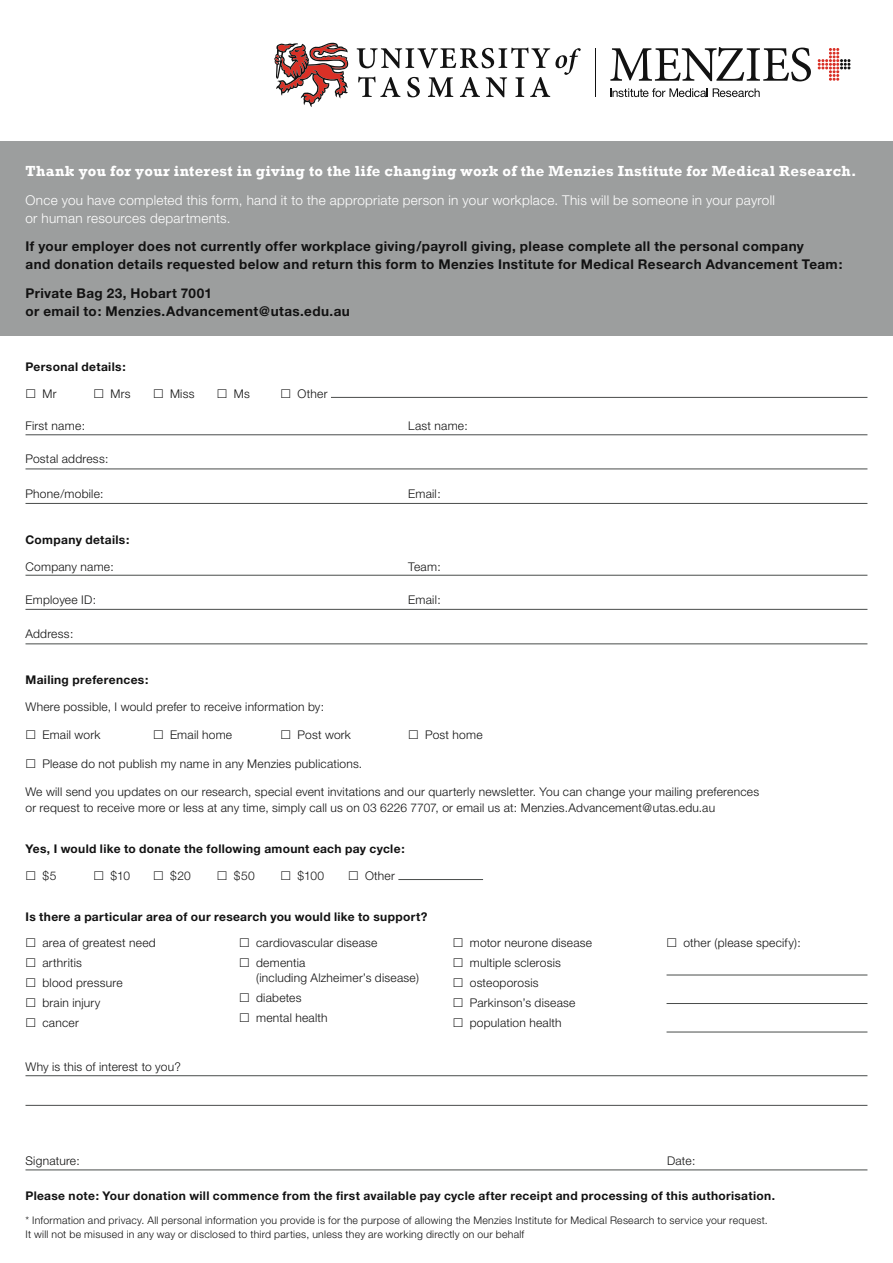
<style>
.page{position:relative;width:893px;height:1263px;background:#fff}
.page>*{position:absolute;margin:0;border:0;box-sizing:border-box;transform-origin:0 0}
.t1{font:700 15px "Rockwell";letter-spacing:.02em;color:#fff}
.t2{font:700 13.5px/18px "Helvetica Neue";letter-spacing:.03em;color:#121212}
.t3{font:300 13.5px/18px "Helvetica Neue";letter-spacing:.02em;color:#fff}
.t4{font:300 12px/20px "Helvetica Neue";letter-spacing:.02em;color:#121212}
.t5{font:700 12px "Helvetica Neue";letter-spacing:.025em;color:#121212}
.t6{font:300 10.5px/13.5px "Helvetica Neue";letter-spacing:.025em;color:#121212}
</style>
<div class="page">
<div style="left:0;top:141px;width:893px;height:195px;background:#9c9e9e"></div>
<svg style="left:818px;top:48px;width:32px;height:33px"></svg>
<svg style="left:610px;top:47px;width:201px;height:34px"></svg>
<hr style="left:595px;top:48px;width:1px;height:49px;background:#121212">
<svg style="left:357px;top:48px;width:224px;height:49px"></svg>
<svg style="left:274px;top:43px;width:75px;height:64px"></svg>
<svg style="left:610px;top:88px;width:150px;height:9px"></svg>
<hr style="left:331px;top:397px;width:536px;height:1px;background:#494c4b">
<hr style="left:26px;top:469px;width:841px;height:1px;background:#494c4b">
<hr style="left:26px;top:503px;width:841px;height:1px;background:#494c4b">
<hr style="left:26px;top:434px;width:841px;height:1px;background:#494c4b">
<hr style="left:398px;top:879px;width:85px;height:1px;background:#494c4b">
<hr style="left:26px;top:609px;width:841px;height:1px;background:#494c4b">
<hr style="left:26px;top:644px;width:841px;height:1px;background:#494c4b">
<hr style="left:26px;top:575px;width:841px;height:1px;background:#494c4b">
<hr style="left:666px;top:975px;width:201px;height:1px;background:#494c4b">
<hr style="left:666px;top:1003px;width:201px;height:1px;background:#494c4b">
<hr style="left:666px;top:1032px;width:201px;height:1px;background:#494c4b">
<hr style="left:26px;top:1105px;width:841px;height:1px;background:#494c4b">
<hr style="left:26px;top:1075px;width:841px;height:1px;background:#494c4b">
<hr style="left:26px;top:1170px;width:841px;height:1px;background:#494c4b">
<p class="t1" style="left:26px;top:162px;width:833px">Thank you for your interest in giving to the life changing work of the Menzies Institute for Medical Research.</p>
<p class="t3" style="left:26px;top:191px;width:751px">Once you have completed this form, hand it to the appropriate person in your workplace. This will be someone in your payroll or human resources departments.</p>
<p class="t2" style="left:26px;top:237px;width:818px">If your employer does not currently offer workplace giving/payroll giving, please complete all the personal company<br>and donation details requested below and return this form to Menzies Institute for Medical Research Advancement Team:</p>
<p class="t2" style="left:26px;top:284px;width:326px">Private Bag 23, Hobart 7001<br>or email to: Menzies.Advancement@utas.edu.au</p>
<p class="t5" style="left:26px;top:359px;width:102px">Personal details:</p>
<p class="t4" style="left:42px;top:383px;width:16px">Mr</p>
<p class="t4" style="left:110px;top:383px;width:22px">Mrs</p>
<p class="t4" style="left:170px;top:383px;width:26px">Miss</p>
<p class="t4" style="left:234px;top:383px;width:18px">Ms</p>
<p class="t4" style="left:298px;top:383px;width:31px">Other</p>
<p class="t4" style="left:26px;top:416px;width:61px">First name:</p>
<p class="t4" style="left:408px;top:416px;width:61px">Last name:</p>
<p class="t4" style="left:26px;top:449px;width:84px">Postal address:</p>
<p class="t4" style="left:26px;top:483px;width:80px">Phone/mobile:</p>
<p class="t4" style="left:408px;top:483px;width:34px">Email:</p>
<p class="t5" style="left:26px;top:533px;width:106px">Company details:</p>
<p class="t4" style="left:26px;top:556px;width:90px">Company name:</p>
<p class="t4" style="left:408px;top:556px;width:34px">Team:</p>
<p class="t4" style="left:26px;top:589px;width:72px">Employee ID:</p>
<p class="t4" style="left:408px;top:589px;width:34px">Email:</p>
<p class="t4" style="left:26px;top:623px;width:49px">Address:</p>
<p class="t5" style="left:26px;top:673px;width:124px">Mailing preferences:</p>
<p class="t4" style="left:26px;top:696px;width:300px">Where possible, I would prefer to receive information by:</p>
<p class="t4" style="left:42px;top:725px;width:60px">Email work</p>
<p class="t4" style="left:170px;top:725px;width:64px">Email home</p>
<p class="t4" style="left:298px;top:725px;width:55px">Post work</p>
<p class="t4" style="left:425px;top:725px;width:59px">Post home</p>
<p class="t4" style="left:42px;top:753px;width:321px">Please do not publish my name in any Menzies publications.</p>
<p class="t4" style="left:26px;top:784px;width:735px;line-height:15.8px">We will send you updates on our research, special event invitations and our quarterly newsletter. You can change your mailing preferences or request to receive more or less at any time, simply call us on 03 6226 7707, or email us at: Menzies.Advancement@utas.edu.au</p>
<p class="t5" style="left:26px;top:842px;width:381px">Yes, I would like to donate the following amount each pay cycle:</p>
<p class="t4" style="left:42px;top:865px;width:16px">$5</p>
<p class="t4" style="left:110px;top:865px;width:21px">$10</p>
<p class="t4" style="left:170px;top:865px;width:22px">$20</p>
<p class="t4" style="left:234px;top:865px;width:22px">$50</p>
<p class="t4" style="left:298px;top:865px;width:28px">$100</p>
<p class="t4" style="left:365px;top:865px;width:31px">Other</p>
<p class="t5" style="left:26px;top:909px;width:403px">Is there a particular area of our research you would like to support?</p>
<p class="t4" style="left:42px;top:932px;width:115px">area of greatest need arthritis<br>blood pressure<br>brain injury<br>cancer</p>
<p class="t4" style="left:256px;top:932px;width:123px">cardiovascular disease dementia</p>
<p class="t4" style="left:256px;top:968px;width:165px">(including Alzheimer’s disease) diabetes<br>mental health</p>
<p class="t4" style="left:26px;top:1057px;width:157px">Why is this of interest to you?</p>
<p class="t4" style="left:470px;top:932px;width:124px">motor neurone disease multiple sclerosis osteoporosis<br>Parkinson’s disease population health</p>
<p class="t4" style="left:683px;top:932px;width:119px">other (please specify):</p>
<p class="t4" style="left:26px;top:1151px;width:56px">Signature:</p>
<p class="t4" style="left:667px;top:1151px;width:30px">Date:</p>
<p class="t5" style="left:26px;top:1188px;width:751px">Please note: Your donation will commence from the first available pay cycle after receipt and processing of this authorisation.</p>
<p class="t6" style="left:26px;top:1213px;width:744px">* Information and privacy. All personal information you provide is for the purpose of allowing the Menzies Institute for Medical Research to service your request.<br>It will not be misused in any way or disclosed to third parties, unless they are working directly on our behalf</p>
</div>
